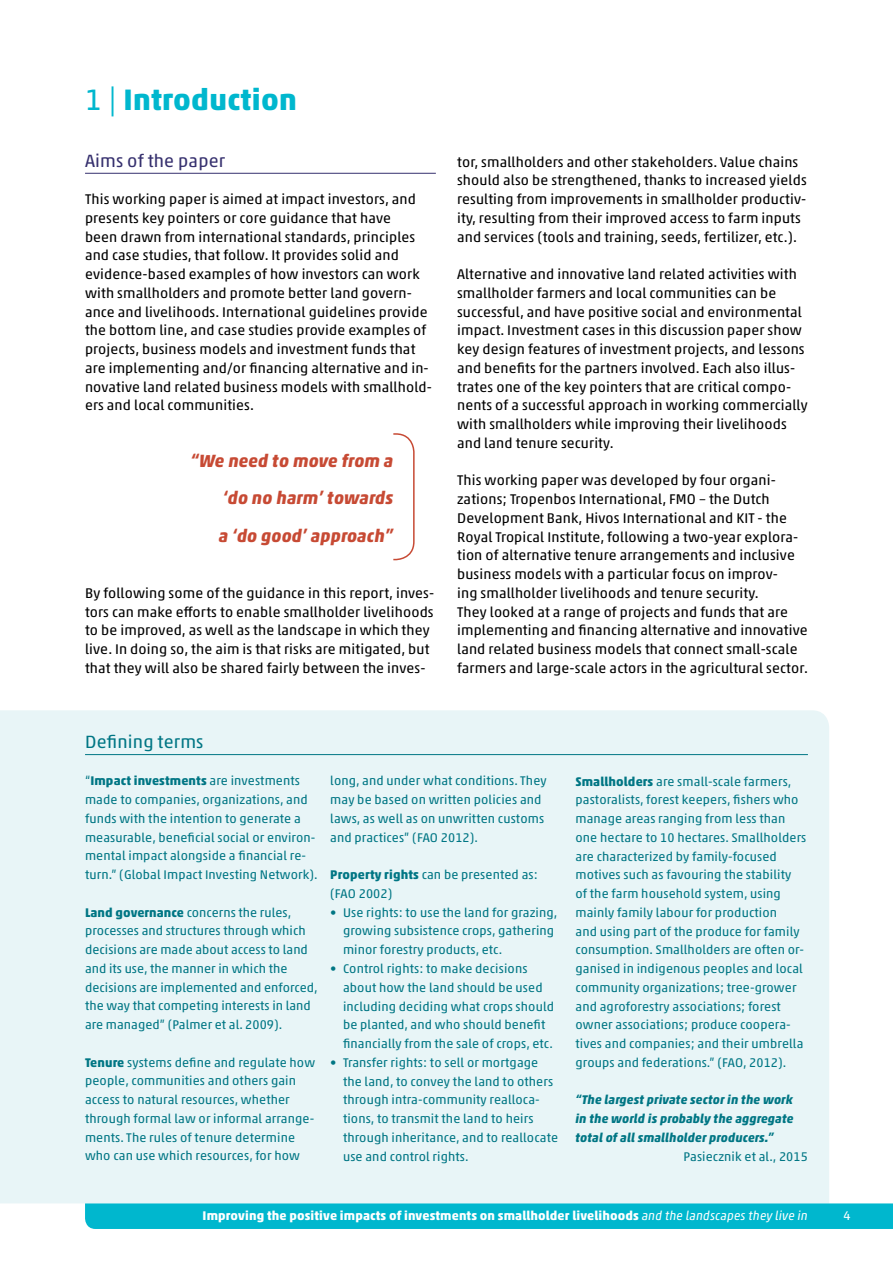
<style>
.page{position:relative;width:893px;height:1263px;background:#fff}
.page>*{position:absolute;margin:0;border:0;box-sizing:border-box;transform-origin:0 0}
.t1{font:700 30px "Akko Pro";letter-spacing:.01em;color:#00b7ce}
.t2{font:italic 700 18px/37.5px "Akko Pro";letter-spacing:.01em;color:#c74a34;text-align:justify}
.t3{font:18px "Akko Pro";letter-spacing:.01em;color:#36306e}
.t4{font:18px "Akko Pro";letter-spacing:.01em;color:#007684}
.t5{font:14.25px/18.8px "Akko Pro";letter-spacing:.01em;color:#000}
.t6{font:12.75px/18.8px "Akko Pro";letter-spacing:.01em;color:#007684}
.t7{font:italic 700 12.75px/18.8px "Akko Pro";letter-spacing:.01em;color:#007684;text-align:justify}
.t8{font:700 12.75px "Akko Pro";letter-spacing:.01em;color:#fff}
.t9{font:12.75px "Akko Pro";color:#fff}
.s1{font-weight:400}
.s2{font-weight:700}
.s3{font-weight:400;font-style:italic}
</style>
<div class="page">
<div style="left:0;top:710px;width:829px;height:493px;background:#e8f5f7"></div>
<hr style="left:85px;top:173px;width:351px;height:1px;background:#36306e">
<hr style="left:85px;top:754px;width:723px;height:1px;background:#007684">
<svg style="left:393px;top:433px;width:22px;height:128px"></svg>
<div style="left:85px;top:1203px;width:808px;height:26px;background:#00b7ce"></div>
<h1 class="t1" style="left:85px;top:81px;width:213px"><span class="s1">1 |</span> Introduction</h1>
<p class="t3" style="left:85px;top:149px;width:142px">Aims of the paper</p>
<p class="t5" style="left:85px;top:190px;width:348px">This working paper is aimed at impact investors, and presents key pointers or core guidance that have<br>been drawn from international standards, principles and case studies, that follow. It provides solid and evidence-based examples of how investors can work with smallholders and promote better land govern&shy;ance and livelihoods. International guidelines provide the bottom line, and case studies provide examples of projects, business models and investment funds that are implementing and/or financing alternative and in&shy;novative land related business models with smallhold&shy;ers and local communities.</p>
<p class="t2" style="left:219px;top:441px;width:176px;text-indent:-28px">“We need to move from a ‘do no harm’ towards a ‘do good’ approach”</p>
<p class="t5" style="left:85px;top:583px;width:351px">By following some of the guidance in this report, inves&shy;tors can make efforts to enable smallholder livelihoods to be improved, as well as the landscape in which they live. In doing so, the aim is that risks are mitigated, but that they will also be shared fairly between the inves-</p>
<p class="t5" style="left:457px;top:152px;width:351px">tor, smallholders and other stakeholders. Value chains should also be strengthened, thanks to increased yields resulting from improvements in smallholder productiv&shy;ity, resulting from their improved access to farm inputs and services (tools and training, seeds, fertilizer, etc.).</p>
<p class="t5" style="left:457px;top:265px;width:352px">Alternative and innovative land related activities with smallholder farmers and local communities can be successful, and have positive social and environmental impact. Investment cases in this discussion paper show key design features of investment projects, and lessons and benefits for the partners involved. Each also illus&shy;trates one of the key pointers that are critical compo&shy;nents of a successful approach in working commercially with smallholders while improving their livelihoods and land tenure security.</p>
<p class="t5" style="left:457px;top:471px;width:352px">This working paper was developed by four organi&shy;zations; Tropenbos International, FMO – the Dutch Development Bank, Hivos International and KIT - the Royal Tropical Institute, following a two-year explora&shy;tion of alternative tenure arrangements and inclusive business models with a particular focus on improv-<br>ing smallholder livelihoods and tenure security.<br>They looked at a range of projects and funds that are implementing and financing alternative and innovative land related business models that connect small-scale farmers and large-scale actors in the agricultural sector.</p>
<p class="t4" style="left:85px;top:731px;width:120px">Defining terms</p>
<p class="t6" style="left:85px;top:771px;width:234px">“<span class="s2">Impact investments</span> are investments made to companies, organizations, and funds with the intention to generate a measurable, beneficial social or environ&shy;mental impact alongside a financial re&shy;turn.” (Global Impact Investing Network).</p>
<p class="t6" style="left:85px;top:903px;width:234px"><span class="s2">Land governance</span> concerns the rules, processes and structures through which decisions are made about access to land and its use, the manner in which the decisions are implemented and enforced, the way that competing interests in land are managed” (Palmer et al. 2009).</p>
<p class="t6" style="left:85px;top:1053px;width:232px"><span class="s2">Tenure</span> systems define and regulate how people, communities and others gain access to natural resources, whether through formal law or informal arrange&shy;ments. The rules of tenure determine who can use which resources, for how</p>
<p class="t6" style="left:330px;top:771px;width:218px">long, and under what conditions. They may be based on written policies and laws, as well as on unwritten customs and practices” (FAO 2012).</p>
<p class="t6" style="left:330px;top:865px;width:209px"><span class="s2">Property rights</span> can be presented as: (FAO 2002)</p>
<p class="t6" style="left:343px;top:903px;width:216px;text-indent:-13px">• Use rights: to use the land for grazing, growing subsistence crops, gathering minor forestry products, etc.</p>
<p class="t6" style="left:343px;top:959px;width:213px;text-indent:-13px">• Control rights: to make decisions about how the land should be used including deciding what crops should be planted, and who should benefit financially from the sale of crops, etc.</p>
<p class="t6" style="left:343px;top:1053px;width:217px;text-indent:-13px">• Transfer rights: to sell or mortgage the land, to convey the land to others through intra-community realloca&shy;tions, to transmit the land to heirs through inheritance, and to reallocate use and control rights.</p>
<p class="t6" style="left:575px;top:772px;width:232px"><span class="s2">Smallholders</span> are small-scale farmers, pastoralists, forest keepers, fishers who manage areas ranging from less than one hectare to 10 hectares. Smallholders are characterized by family-focused motives such as favouring the stability<br>of the farm household system, using mainly family labour for production<br>and using part of the produce for family consumption. Smallholders are often or&shy;ganised in indigenous peoples and local community organizations; tree-grower and agroforestry associations; forest owner associations; produce coopera&shy;tives and companies; and their umbrella groups and federations.” (FAO, 2012).</p>
<p class="t7" style="left:575px;top:1090px;width:220px">“The largest private sector in the work in the world is probably the aggregate total of all smallholder producers.”</p>
<p class="t6" style="left:683px;top:1147px;width:126px">Pasiecznik et al., 2015</p>
<p class="t8" style="left:203px;top:1207px;width:607px">Improving the positive impacts of investments on smallholder livelihoods <span class="s3">and the landscapes they live in</span></p>
<p class="t9" style="left:843px;top:1207px;width:9px">4</p>
</div>
